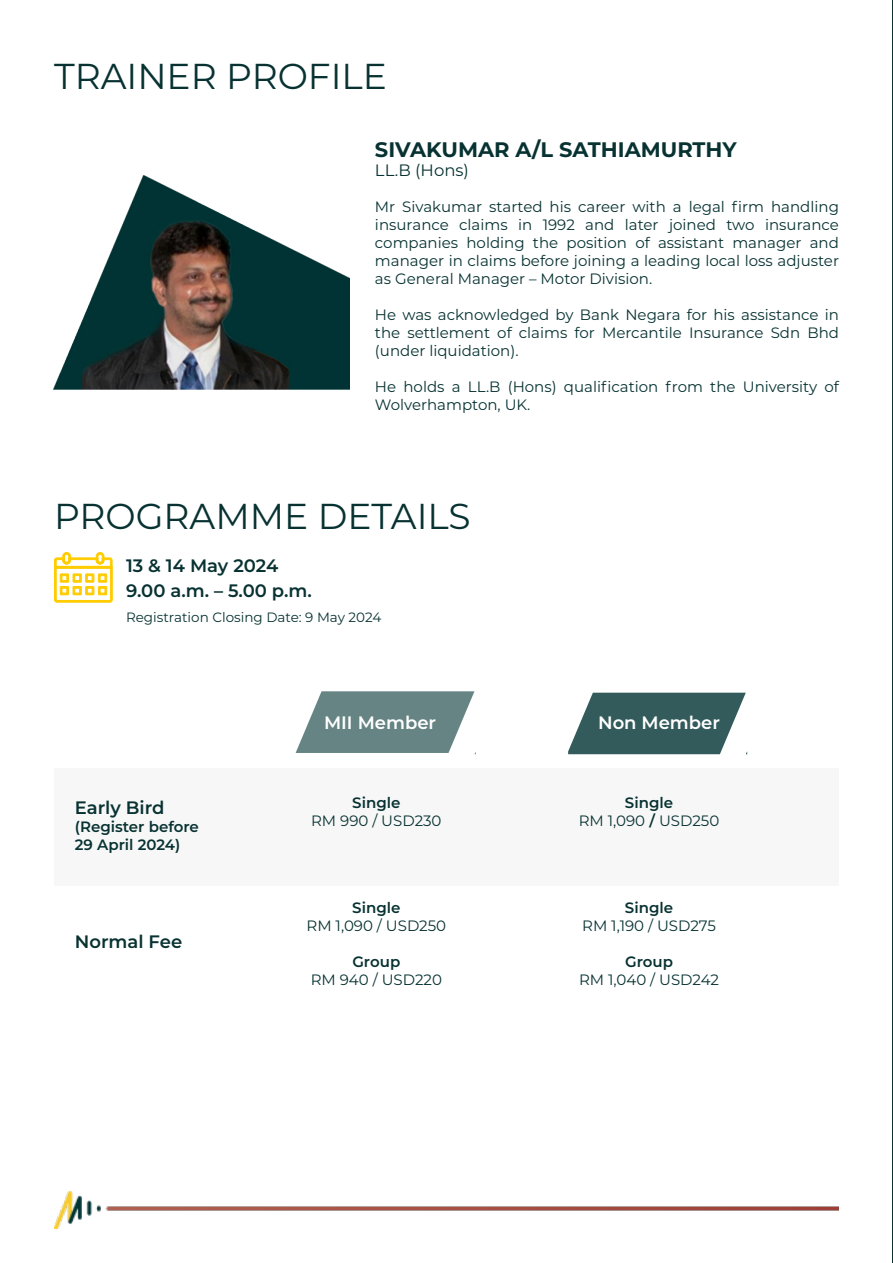
<style>
.page{position:relative;width:893px;height:1263px;background:#fff}
.page>*{position:absolute;margin:0;border:0;box-sizing:border-box;transform-origin:0 0}
.t1{font:36px "Montserrat";color:#083232}
.t2{font:700 21px "Montserrat";color:#083232}
.t3{font:600 18px "Montserrat";color:#083232}
.t4{font:600 18px "Montserrat";color:#fff}
.t5{font:16.5px "Montserrat";color:#083232}
.t6{font:15px/18px "Montserrat";color:#083232;text-align:justify}
.t7{font:600 15px "Montserrat";color:#083232}
.t8{font:13.5px "Montserrat";color:#083232}
.s1{font-weight:600}
</style>
<div class="page">
<img style="left:54px;top:175px;width:295px;height:215px">
<img style="left:54px;top:1191px;width:785px;height:38px">
<svg style="left:54px;top:552px;width:59px;height:50px"></svg>
<div style="left:55px;top:768px;width:784px;height:117px;background:#f7f7f7"></div>
<svg style="left:296px;top:691px;width:180px;height:63px"></svg>
<svg style="left:568px;top:693px;width:179px;height:61px;background:#507272"></svg>
<hr style="left:892px;top:0;width:1px;height:1263px;background:#083233">
<p class="t1" style="left:54px;top:51px;width:334px">TRAINER PROFILE</p>
<p class="t2" style="left:375px;top:134px;width:363px">SIVAKUMAR A/L SATHIAMURTHY</p>
<p class="t5" style="left:375px;top:159px;width:96px">LL.B (Hons)</p>
<p class="t6" style="left:375px;top:198px;width:466px">Mr Sivakumar started his career with a legal firm handling insurance claims in 1992 and later joined two insurance companies holding the position of assistant manager and manager in claims before joining a leading local loss adjuster as General Manager – Motor Division.</p>
<p class="t6" style="left:375px;top:306px;width:466px">He was acknowledged by Bank Negara for his assistance in the settlement of claims for Mercantile Insurance Sdn Bhd (under liquidation).</p>
<p class="t6" style="left:375px;top:378px;width:465px">He holds a LL.B (Hons) qualification from the University of<br>Wolverhampton, UK.</p>
<p class="t1" style="left:54px;top:492px;width:418px">PROGRAMME DETAILS</p>
<p class="t3" style="left:126px;top:552px;width:154px">13 &amp; 14 May 2024</p>
<p class="t3" style="left:126px;top:578px;width:187px">9.00 a.m. – 5.00 p.m.</p>
<p class="t8" style="left:126px;top:608px;width:257px">Registration Closing Date: 9 May 2024</p>
<p class="t3" style="left:75px;top:795px;width:91px">Early Bird</p>
<p class="t7" style="left:75px;top:816px;width:126px">(Register before</p>
<p class="t7" style="left:75px;top:834px;width:107px">29 April 2024)</p>
<p class="t3" style="left:75px;top:929px;width:109px">Normal Fee</p>
<p class="t4" style="left:324px;top:709px;width:114px">MII Member</p>
<p class="t4" style="left:598px;top:709px;width:123px">Non Member</p>
<p class="t7" style="left:352px;top:792px;width:50px">Single</p>
<p class="t6" style="left:311px;top:811px;width:132px">RM 990 / USD230</p>
<p class="t7" style="left:352px;top:897px;width:50px">Single</p>
<p class="t6" style="left:306px;top:916px;width:141px">RM 1,090 / USD250</p>
<p class="t7" style="left:352px;top:951px;width:49px">Group</p>
<p class="t6" style="left:311px;top:970px;width:133px">RM 940 / USD220</p>
<p class="t7" style="left:625px;top:792px;width:50px">Single</p>
<p class="t6" style="left:579px;top:811px;width:142px">RM 1,090 <span class="s1">/</span> USD250</p>
<p class="t7" style="left:625px;top:897px;width:50px">Single</p>
<p class="t6" style="left:582px;top:916px;width:135px">RM 1,190 / USD275</p>
<p class="t7" style="left:625px;top:951px;width:49px">Group</p>
<p class="t6" style="left:579px;top:970px;width:142px">RM 1,040 / USD242</p>
</div>
